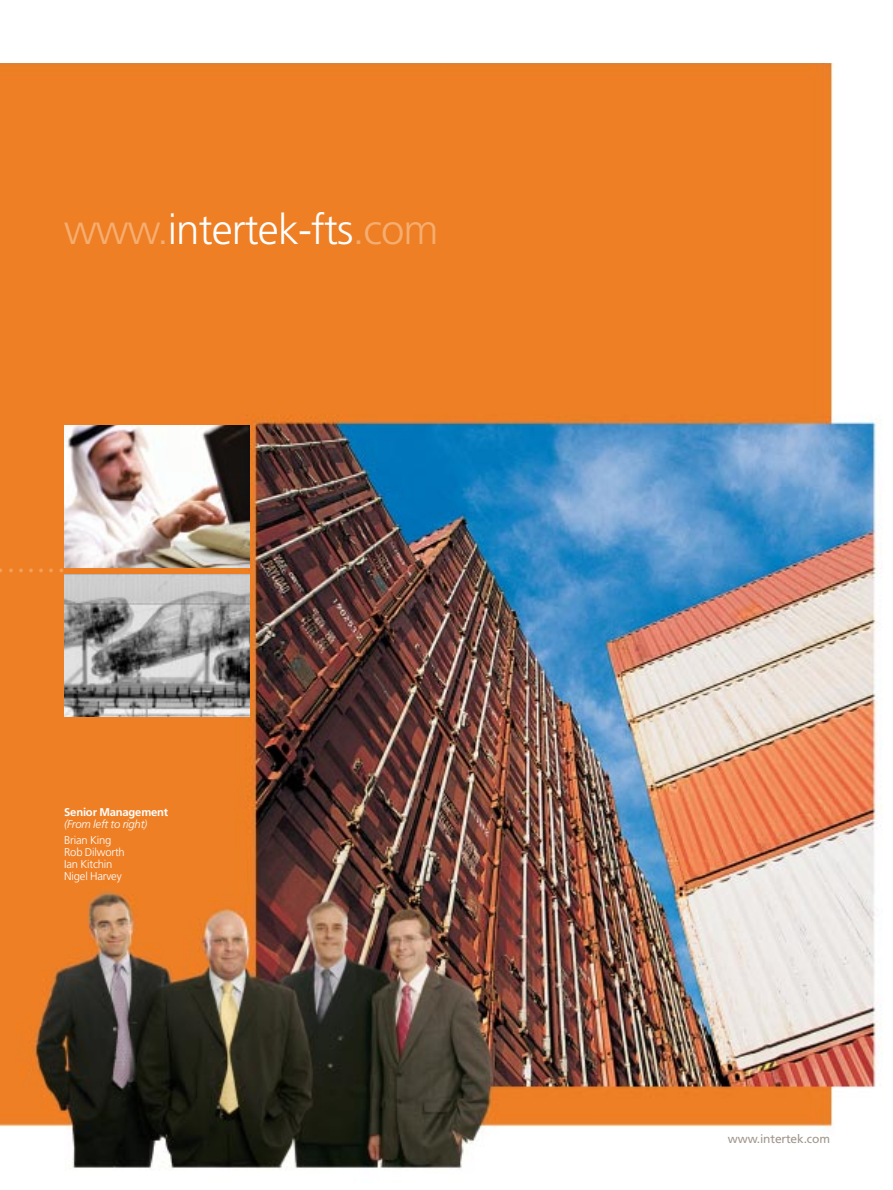
<style>
.page{position:relative;width:893px;height:1190px;background:#fff}
.page>*{position:absolute;margin:0;border:0;box-sizing:border-box;transform-origin:0 0}
.t1{font:300 42px "Frutiger";letter-spacing:-.02em;color:#fff}
.t2{font:30px "Myriad";color:#f3a05b}
.t3{font:12px "Frutiger";letter-spacing:-.01em;color:#a0958a}
.t4{font:300 11.25px/12px "Frutiger";letter-spacing:-.015em;color:#fff}
.t5{font:italic 300 11.25px "Frutiger";letter-spacing:-.015em;color:#fff}
.t6{font:700 11.25px "Frutiger";letter-spacing:-.015em;color:#fff}
.s1{color:#f6ad70}
</style>
<div class="page">
<img style="left:1px;top:64px;width:881px;height:1105px">
<img style="left:64px;top:425px;width:185px;height:143px">
<img style="left:64px;top:574px;width:185px;height:142px">
<h1 class="t1" style="left:64px;top:213px;width:376px"><span class="s1">www.</span>intertek-fts<span class="s1">.com</span></h1>
<h2 class="t2" style="left:-2px;top:551px;width:68px">.......</h2>
<p class="t6" style="left:64px;top:807px;width:106px">Senior Management</p>
<p class="t5" style="left:64px;top:819px;width:85px">(From left to right)</p>
<p class="t4" style="left:64px;top:835px;width:62px">Brian King<br>Rob Dilworth<br>Ian Kitchin<br>Nigel Harvey</p>
<p class="t3" style="left:728px;top:1133px;width:103px">www.intertek.com</p>
</div>
